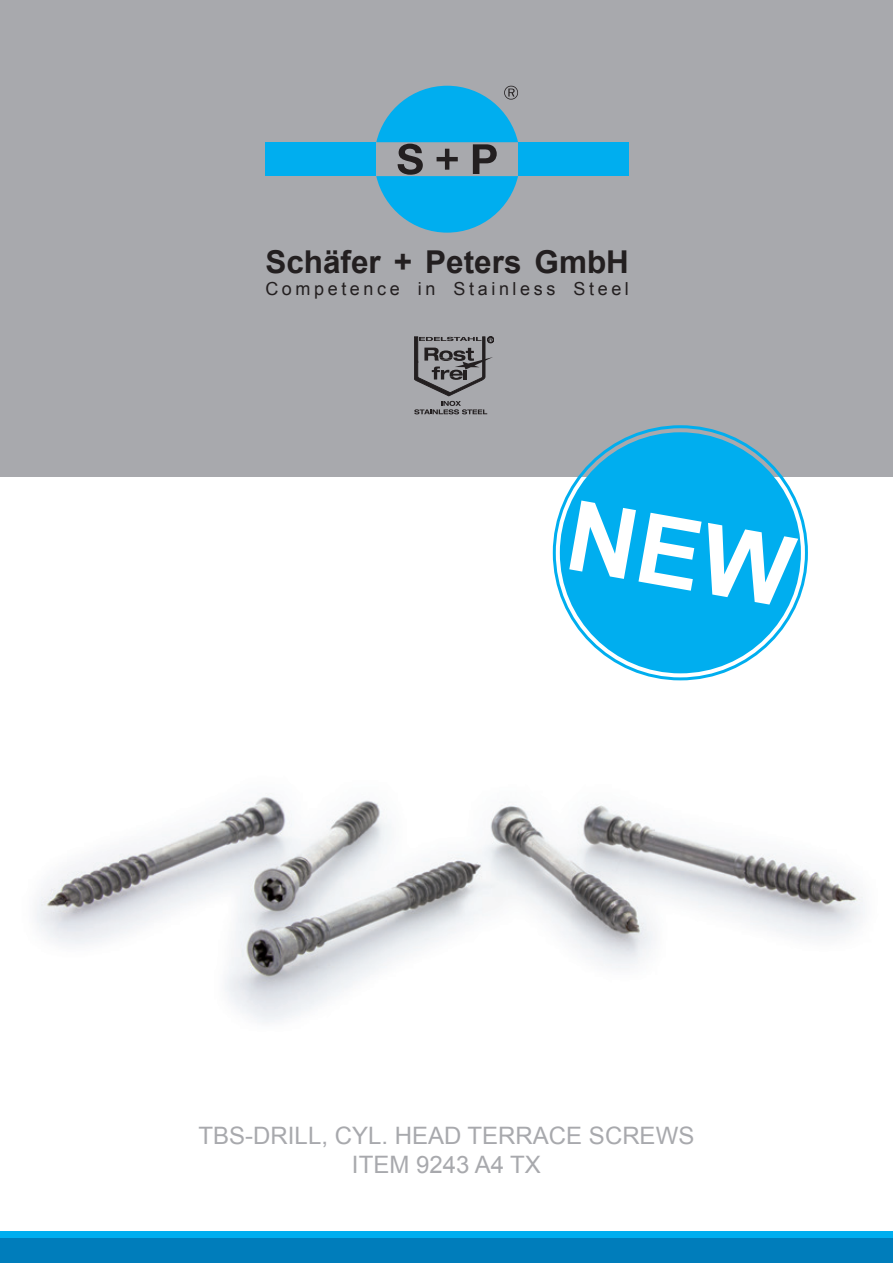
<style>
.page{position:relative;width:893px;height:1263px;background:#fff}
.page>*{position:absolute;margin:0;border:0;box-sizing:border-box;transform-origin:0 0}
.t1{font:700 31.5px "Arial";color:#231f20}
.t2{font:24px/28.8px "Arial";color:#a8a9ad;text-align:center}
.t3{font:18px "Arial";letter-spacing:.2em;color:#231f20}
</style>
<div class="page">
<img style="left:36px;top:553px;width:829px;height:469px">
<div style="left:0;top:0;width:893px;height:477px;background:#a8a9ad"></div>
<div style="left:265px;top:142px;width:111px;height:34px;background:#00aeef"></div>
<div style="left:518px;top:142px;width:111px;height:34px;background:#00aeef"></div>
<svg style="left:376px;top:86px;width:142px;height:147px"></svg>
<svg style="left:414px;top:336px;width:80px;height:78px"></svg>
<div style="left:0;top:1232px;width:893px;height:6px;background:#00aeef"></div>
<div style="left:0;top:1238px;width:893px;height:25px;background:#007dbb"></div>
<div style="left:560px;top:432px;width:241px;height:241px;background:#00aeef;border-radius:50%"></div>
<svg style="left:569px;top:500px;width:229px;height:107px"></svg>
<h1 class="t1" style="left:265px;top:241px;width:365px">Schäfer + Peters GmbH</h1>
<p class="t3" style="left:265px;top:277px;width:365px">Competence in Stainless Steel</p>
<p class="t2" style="left:199px;top:1122px;width:497px">TBS-DRILL, CYL. HEAD TERRACE SCREWS<br>ITEM 9243 A4 TX</p>
</div>
